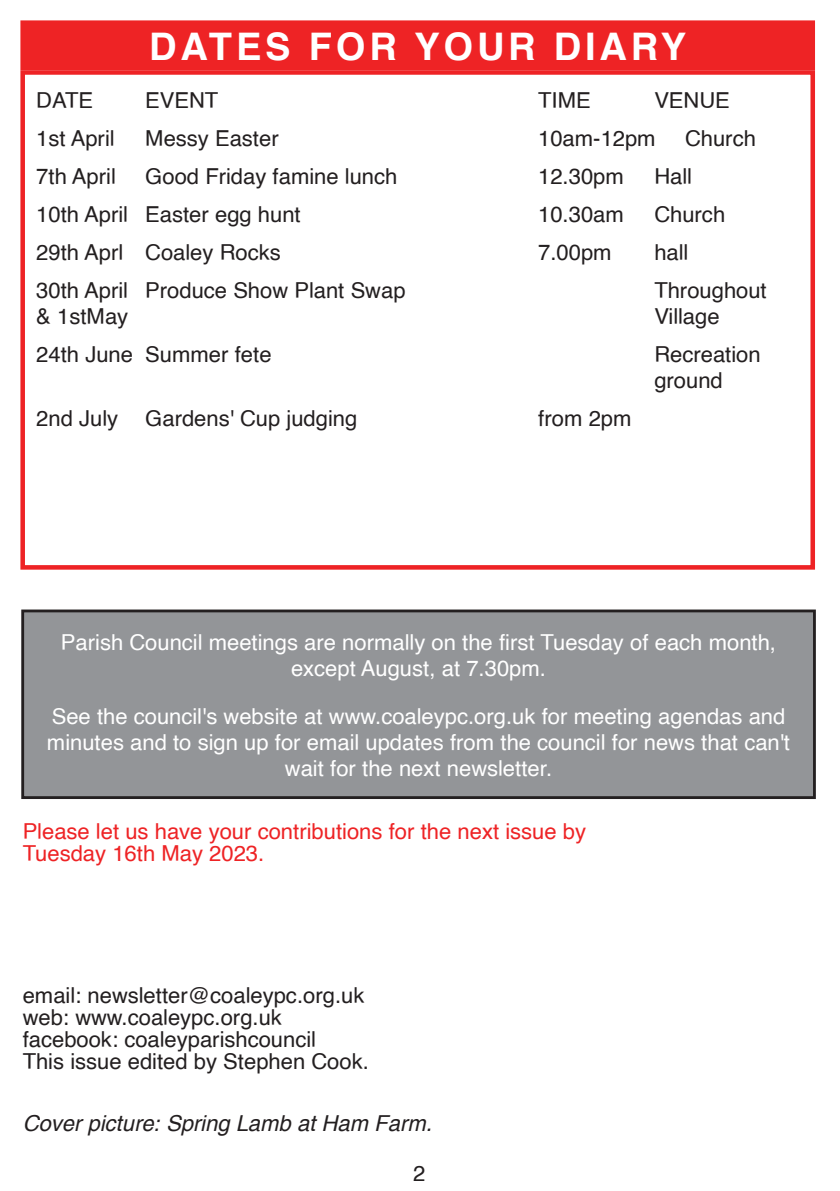
<style>
.page{position:relative;width:840px;height:1191px;background:#fff}
.page>*{position:absolute;margin:0;border:0;box-sizing:border-box;transform-origin:0 0}
.t1{font:700 38px "Helvetica";letter-spacing:.1em;color:#fff}
.t2{font:22px/22px "Helvetica";color:#231f20}
.t3{font:22px/26px "Helvetica";color:#fff;text-align:center}
.t4{font:22px/22px "Helvetica";color:#ee2325}
.t5{font:italic 22px "Helvetica";color:#231f20}
</style>
<div class="page">
<div style="left:23px;top:611px;width:791px;height:186px;background:#939598"></div>
<div style="left:21px;top:609px;width:794px;height:190px;border:3px solid #231f20"></div>
<div style="left:23px;top:23px;width:789px;height:45px;background:#ee2325"></div>
<div style="left:20px;top:20px;width:794px;height:50px;border:5px solid #ee2325"></div>
<div style="left:20px;top:70px;width:794px;height:499px;border:5px solid #ee2325"></div>
<h1 class="t1" style="left:149px;top:30px;width:538px">DATES FOR YOUR DIARY</h1>
<p class="t2" style="left:36px;top:91px;width:58px">DATE</p>
<p class="t2" style="left:145px;top:91px;width:75px">EVENT</p>
<p class="t2" style="left:538px;top:91px;width:54px">TIME</p>
<p class="t2" style="left:654px;top:91px;width:77px">VENUE</p>
<p class="t2" style="left:36px;top:129px;width:80px">1st April</p>
<p class="t2" style="left:145px;top:129px;width:135px">Messy Easter</p>
<p class="t2" style="left:538px;top:129px;width:119px">10am-12pm</p>
<p class="t2" style="left:684px;top:129px;width:72px">Church</p>
<p class="t2" style="left:36px;top:167px;width:81px">7th April</p>
<p class="t2" style="left:145px;top:167px;width:253px">Good Friday famine lunch</p>
<p class="t2" style="left:538px;top:167px;width:87px">12.30pm</p>
<p class="t2" style="left:654px;top:167px;width:39px">Hall</p>
<p class="t2" style="left:36px;top:205px;width:266px">10th April Easter egg hunt</p>
<p class="t2" style="left:538px;top:205px;width:87px">10.30am</p>
<p class="t2" style="left:654px;top:205px;width:72px">Church</p>
<p class="t2" style="left:36px;top:243px;width:246px">29th Aprl Coaley Rocks</p>
<p class="t2" style="left:538px;top:243px;width:75px">7.00pm</p>
<p class="t2" style="left:654px;top:243px;width:36px">hall</p>
<p class="t2" style="left:36px;top:281px;width:370px">30th April Produce Show Plant Swap</p>
<p class="t2" style="left:654px;top:281px;width:114px">Throughout</p>
<p class="t2" style="left:36px;top:307px;width:93px">&amp; 1stMay</p>
<p class="t2" style="left:654px;top:307px;width:67px">Village</p>
<p class="t2" style="left:36px;top:345px;width:237px">24th June Summer fete</p>
<p class="t2" style="left:654px;top:343px;width:108px;line-height:26px">Recreation ground</p>
<p class="t2" style="left:36px;top:409px;width:322px">2nd July Gardens' Cup judging</p>
<p class="t2" style="left:538px;top:409px;width:95px">from 2pm</p>
<p class="t3" style="left:61px;top:630px;width:716px">Parish Council meetings are normally on the first Tuesday of each month, except August, at 7.30pm.</p>
<p class="t3" style="left:47px;top:704px;width:744px">See the council's website at www.coaleypc.org.uk for meeting agendas and minutes and to sign up for email updates from the council for news that can't wait for the next newsletter.</p>
<p class="t4" style="left:23px;top:821px;width:564px">Please let us have your contributions for the next issue by<br>Tuesday 16th May 2023.</p>
<p class="t2" style="left:23px;top:985px;width:347px">email: newsletter@coaleypc.org.uk web: www.coaleypc.org.uk facebook: coaleyparishcouncil<br>This issue edited by Stephen Cook.</p>
<p class="t5" style="left:23px;top:1110px;width:410px">Cover picture: Spring Lamb at Ham Farm.</p>
<p class="t2" style="left:413px;top:1164px;width:14px">2</p>
</div>
